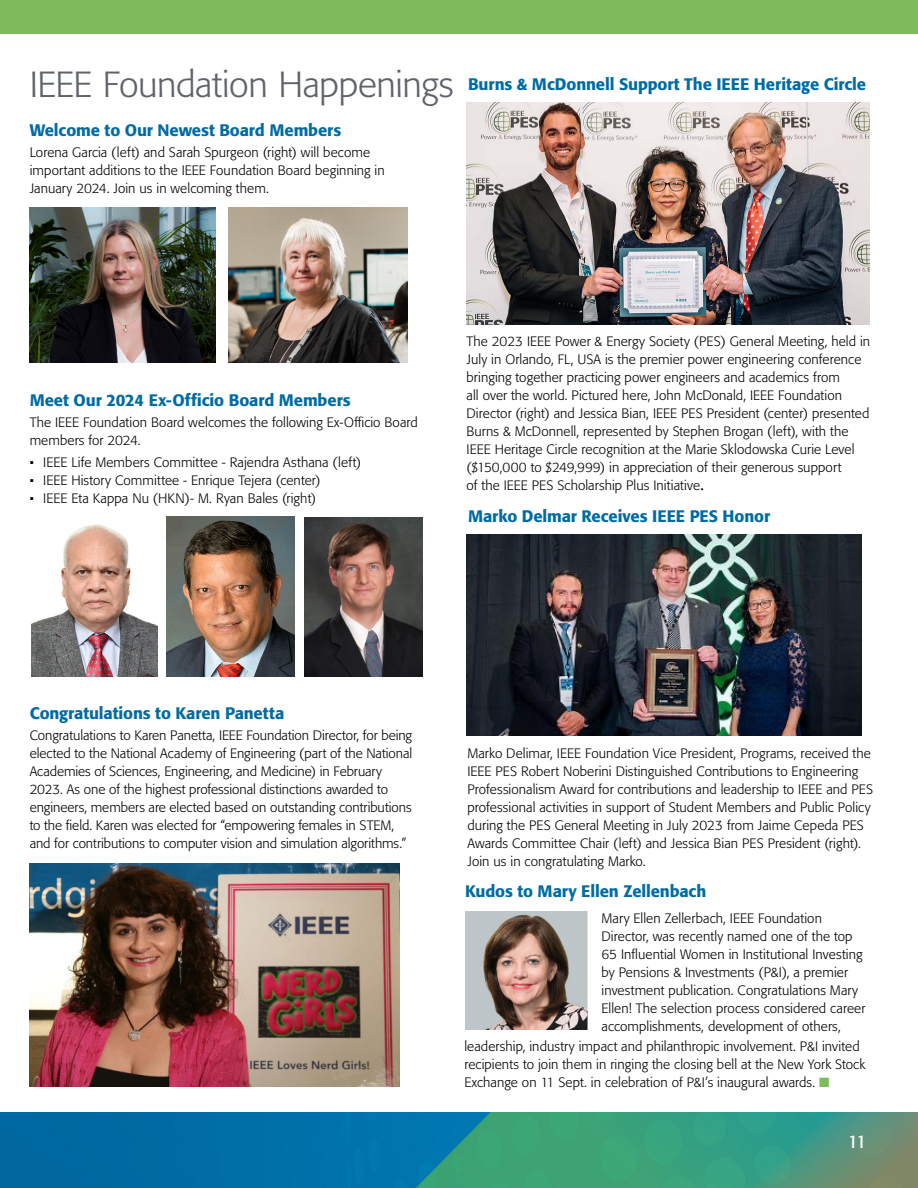
<style>
.page{position:relative;width:918px;height:1188px;background:#fff}
.page>*{position:absolute;margin:0;border:0;box-sizing:border-box;transform-origin:0 0}
.t1{font:300 36px "Formata";letter-spacing:-.01em;color:#5f636a}
.t2{font:18px "Formata";color:#fff}
.t3{font:500 16.5px "Formata";letter-spacing:-.005em;color:#006ca3}
.t4{font:300 13.5px/18px "Formata";letter-spacing:.005em;color:#000}
.s1{font-family:"Minion Pro";font-weight:400;font-size:18px}
.s2{color:#7dbb5d}
</style>
<div class="page">
<div style="left:0;top:0;width:918px;height:35px;background:#7dbb5d"></div>
<img style="left:0;top:1112px;width:918px;height:76px">
<img style="left:30px;top:207px;width:185px;height:156px">
<img style="left:229px;top:207px;width:178px;height:156px">
<img style="left:31px;top:524px;width:126px;height:153px">
<img style="left:166px;top:517px;width:129px;height:160px">
<img style="left:305px;top:517px;width:117px;height:160px">
<img style="left:467px;top:102px;width:403px;height:223px">
<img style="left:467px;top:534px;width:394px;height:202px">
<img style="left:30px;top:864px;width:369px;height:222px">
<img style="left:465px;top:912px;width:123px;height:117px">
<h1 class="t1" style="left:30px;top:63px;width:426px">IEEE Foundation Happenings</h1>
<p class="t3" style="left:30px;top:120px;width:313px">Welcome to Our Newest Board Members</p>
<p class="t4" style="left:30px;top:143px;width:357px">Lorena Garcia (left) and Sarah Spurgeon (right) will become important additions to the IEEE Foundation Board beginning in<br>January 2024. Join us in welcoming them.</p>
<p class="t3" style="left:468px;top:74px;width:400px">Burns &amp; McDonnell Support The IEEE Heritage Circle</p>
<p class="t3" style="left:30px;top:390px;width:323px">Meet Our 2024 Ex-Officio Board Members</p>
<p class="t4" style="left:30px;top:414px;width:390px">The IEEE Foundation Board welcomes the following Ex-Officio Board members for 2024.</p>
<p class="t4" style="left:30px;top:453px;width:333px">• IEEE Life Members Committee - Rajendra Asthana (left)</p>
<p class="t4" style="left:30px;top:471px;width:292px">• IEEE History Committee - Enrique Tejera (center)</p>
<p class="t4" style="left:30px;top:489px;width:288px">• IEEE Eta Kappa Nu (HKN)- M. Ryan Bales (right)</p>
<p class="t4" style="left:467px;top:332px;width:405px">The 2023 IEEE Power &amp; Energy Society (PES) General Meeting, held in July in Orlando, FL, USA is the premier power engineering conference bringing together practicing power engineers and academics from<br>all over the world. Pictured here, John McDonald, IEEE Foundation Director (right) and Jessica Bian, IEEE PES President (center) presented Burns &amp; McDonnell, represented by Stephen Brogan (left), with the IEEE Heritage Circle recognition at the Marie Sklodowska Curie Level ($150,000 to $249,999) in appreciation of their generous support<br>of the IEEE PES Scholarship Plus Initiative<span class="s1">.</span></p>
<p class="t3" style="left:468px;top:506px;width:304px">Marko Delmar Receives IEEE PES Honor</p>
<p class="t3" style="left:30px;top:703px;width:256px">Congratulations to Karen Panetta</p>
<p class="t4" style="left:30px;top:726px;width:384px">Congratulations to Karen Panetta, IEEE Foundation Director, for being elected to the National Academy of Engineering (part of the National Academies of Sciences, Engineering, and Medicine) in February 2023. As one of the highest professional distinctions awarded to engineers, members are elected based on outstanding contributions to the field. Karen was elected for “empowering females in STEM, and for contributions to computer vision and simulation algorithms.”</p>
<p class="t4" style="left:467px;top:745px;width:407px">Marko Delimar, IEEE Foundation Vice President, Programs, received the IEEE PES Robert Noberini Distinguished Contributions to Engineering Professionalism Award for contributions and leadership to IEEE and PES professional activities in support of Student Members and Public Policy during the PES General Meeting in July 2023 from Jaime Cepeda PES Awards Committee Chair (left) and Jessica Bian PES President (right).<br>Join us in congratulating Marko.</p>
<p class="t3" style="left:465px;top:881px;width:243px">Kudos to Mary Ellen Zellenbach</p>
<p class="t4" style="left:602px;top:910px;width:265px">Mary Ellen Zellerbach, IEEE Foundation Director, was recently named one of the top 65 Influential Women in Institutional Investing by Pensions &amp; Investments (P&amp;I), a premier investment publication. Congratulations Mary Ellen! The selection process considered career accomplishments, development of others,</p>
<p class="t4" style="left:464px;top:1038px;width:402px">leadership, industry impact and philanthropic involvement. P&amp;I invited recipients to join them in ringing the closing bell at the New York Stock<br>Exchange on 11 Sept. in celebration of P&amp;I’s inaugural awards. <span class="s2">■</span></p>
<h2 class="t2" style="left:848px;top:1130px;width:20px">11</h2>
</div>
